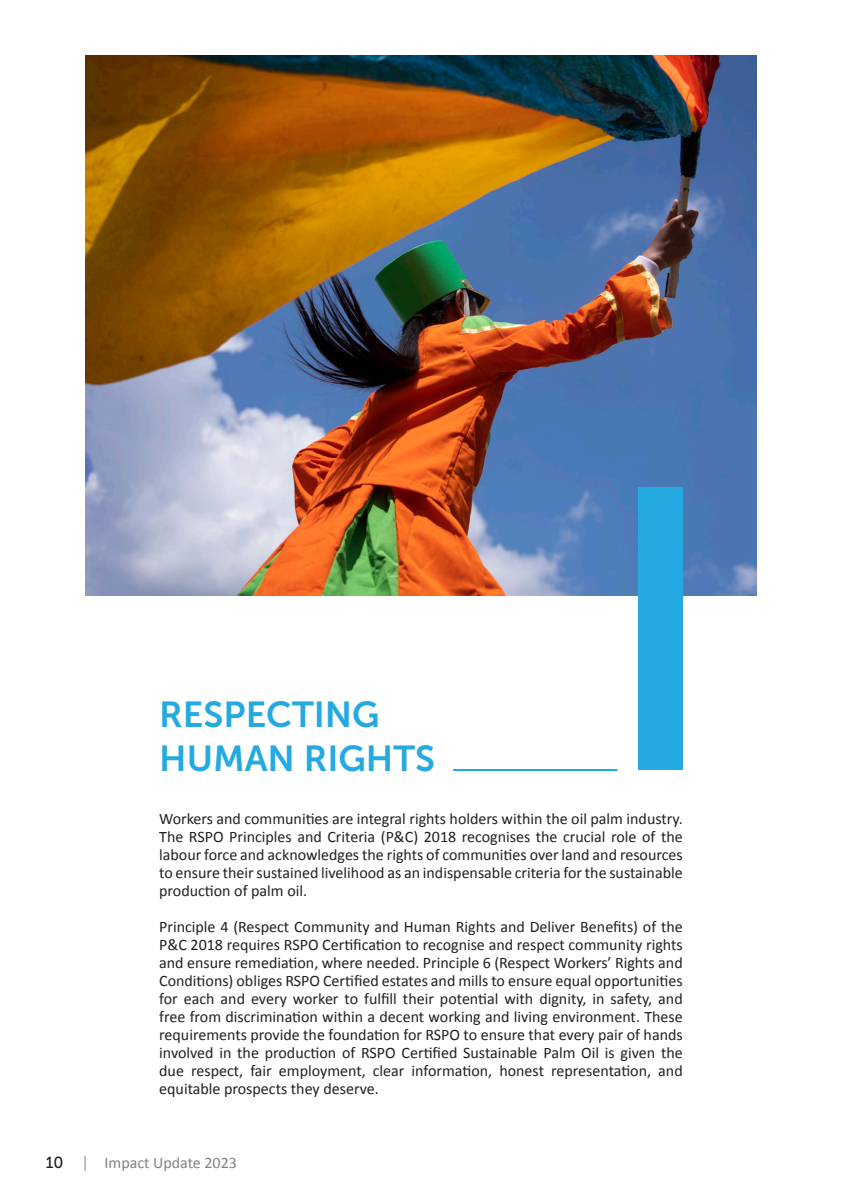
<style>
.page{position:relative;width:842px;height:1191px;background:#fff}
.page>*{position:absolute;margin:0;border:0;box-sizing:border-box;transform-origin:0 0}
.t1{font:36px "Museo Sans 700";color:#24aae1}
.t2{font:16px/18px "Calibri";color:#231f20;text-align:justify}
.t3{font:16px "Calibri";color:#808285}
.t4{font:16px "Museo Sans 500";color:#231f20}
</style>
<div class="page">
<svg style="left:85px;top:1155px;width:1px;height:16px"></svg>
<img style="left:85px;top:55px;width:672px;height:540px">
<hr style="left:453px;top:769px;width:164px;height:2px;background:#24aae1">
<div style="left:638px;top:488px;width:45px;height:282px;background:#24aae1"></div>
<p class="t1" style="left:159px;top:695px;width:222px">RESPECTING</p>
<p class="t1" style="left:159px;top:739px;width:277px">HUMAN RIGHTS</p>
<p class="t2" style="left:159px;top:810px;width:525px">Workers and communities are integral rights holders within the oil palm industry.<br>The RSPO Principles and Criteria (P&amp;C) 2018 recognises the crucial role of the labour force and acknowledges the rights of communities over land and resources to ensure their sustained livelihood as an indispensable criteria for the sustainable production of palm oil.</p>
<p class="t2" style="left:159px;top:918px;width:525px">Principle 4 (Respect Community and Human Rights and Deliver Benefits) of the P&amp;C 2018 requires RSPO Certification to recognise and respect community rights and ensure remediation, where needed. Principle 6 (Respect Workers’ Rights and Conditions) obliges RSPO Certified estates and mills to ensure equal opportunities for each and every worker to fulfill their potential with dignity, in safety, and free from discrimination within a decent working and living environment. These requirements provide the foundation for RSPO to ensure that every pair of hands involved in the production of RSPO Certified Sustainable Palm Oil is given the due respect, fair employment, clear information, honest representation, and equitable prospects they deserve.</p>
<p class="t4" style="left:46px;top:1153px;width:19px">10</p>
<p class="t3" style="left:105px;top:1152px;width:134px">Impact Update 2023</p>
</div>
